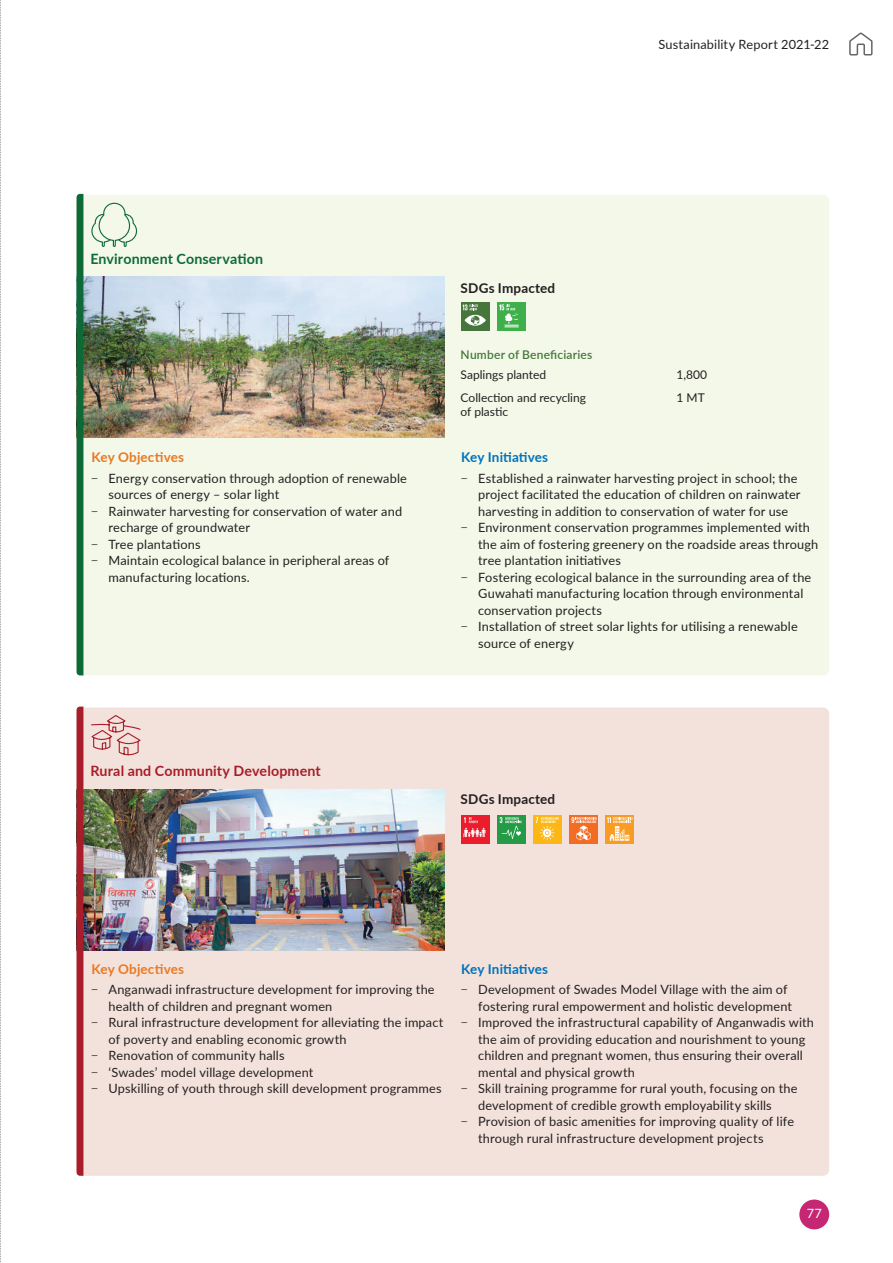
<style>
.page{position:relative;width:893px;height:1263px;background:#fff}
.page>*{position:absolute;margin:0;border:0;box-sizing:border-box;transform-origin:0 0}
.t1{font:700 14.25px "Lato";letter-spacing:.01em;color:#a81d2b}
.t2{font:700 14.25px "Lato";letter-spacing:.01em;color:#0d6a37}
.t3{font:700 13.5px "Lato";letter-spacing:.005em;color:#0072bc}
.t4{font:700 13.5px "Lato";letter-spacing:.01em;color:#e87924}
.t5{font:700 13.5px "Lato";letter-spacing:.015em;color:#231f20}
.t6{font:12.75px "Lato";letter-spacing:.01em;color:#231f20}
.t7{font:12.75px "Lato";color:#fff}
.t8{font:12px/22.6px "Lato";color:#231f20}
.t9{font:600 12px "Lato";letter-spacing:.015em;color:#46763b}
.s1{font-family:"Proxima Nova"}
</style>
<div class="page">
<svg style="left:849px;top:32px;width:24px;height:24px"></svg>
<div style="left:77px;top:195px;width:752px;height:480px;background:#f3f8e9;border-radius:6px"></div>
<img style="left:83px;top:276px;width:362px;height:162px">
<div style="left:77px;top:194px;width:6px;height:481px;background:#0d6a37"></div>
<div style="left:461px;top:302px;width:28px;height:29px;background:#46763b"></div>
<svg style="left:463px;top:304px;width:23px;height:22px"></svg>
<div style="left:497px;top:302px;width:29px;height:29px;background:#3eaf49"></div>
<svg style="left:499px;top:304px;width:20px;height:23px"></svg>
<div style="left:77px;top:707px;width:752px;height:469px;background:#f3e2db;border-radius:6px"></div>
<img style="left:83px;top:789px;width:361px;height:161px">
<div style="left:77px;top:706px;width:6px;height:470px;background:#a81d2b"></div>
<svg style="left:91px;top:202px;width:47px;height:45px"></svg>
<svg style="left:91px;top:715px;width:50px;height:41px"></svg>
<div style="left:461px;top:815px;width:28px;height:28px;background:#eb1c2c"></div>
<svg style="left:463px;top:817px;width:22px;height:20px"></svg>
<div style="left:497px;top:815px;width:28px;height:28px;background:#269b47"></div>
<svg style="left:500px;top:817px;width:22px;height:22px"></svg>
<div style="left:533px;top:815px;width:28px;height:28px;background:#fcb615"></div>
<svg style="left:536px;top:817px;width:23px;height:23px"></svg>
<div style="left:605px;top:815px;width:29px;height:28px;background:#f89c24"></div>
<svg style="left:607px;top:817px;width:26px;height:24px"></svg>
<div style="left:569px;top:815px;width:29px;height:28px;background:#f36c24"></div>
<svg style="left:571px;top:817px;width:26px;height:23px"></svg>
<svg style="left:0;top:0;width:1px;height:1263px"></svg>
<div style="left:799px;top:1199px;width:30px;height:30px;background:#c52772;border-radius:50%"></div>
<p class="t6" style="left:658px;top:35px;width:172px">Sustainability Report 2021-22</p>
<p class="t2" style="left:90px;top:248px;width:174px">Environment Conservation</p>
<p class="t4" style="left:91px;top:447px;width:94px">Key Objectives</p>
<p class="t6" style="left:91px;top:469px;width:317px"><span class="s1">−</span> Energy conservation through adoption of renewable</p>
<p class="t6" style="left:108px;top:485px;width:172px">sources of energy – solar light</p>
<p class="t6" style="left:91px;top:502px;width:312px"><span class="s1">−</span> Rainwater harvesting for conservation of water and</p>
<p class="t6" style="left:108px;top:518px;width:143px">recharge of groundwater</p>
<p class="t6" style="left:91px;top:535px;width:111px"><span class="s1">−</span> Tree plantations</p>
<p class="t6" style="left:91px;top:551px;width:299px"><span class="s1">−</span> Maintain ecological balance in peripheral areas of</p>
<p class="t6" style="left:108px;top:568px;width:143px">manufacturing locations.</p>
<p class="t1" style="left:90px;top:760px;width:232px">Rural and Community Development</p>
<p class="t5" style="left:461px;top:278px;width:96px">SDGs Impacted</p>
<p class="t9" style="left:461px;top:346px;width:133px">Number of Beneficiaries</p>
<p class="t8" style="left:461px;top:363px;width:127px">Saplings planted<br>Collection and recycling</p>
<p class="t8" style="left:461px;top:400px;width:49px">of plastic</p>
<p class="t8" style="left:677px;top:363px;width:32px">1,800<br>1 MT</p>
<p class="t3" style="left:461px;top:447px;width:89px">Key Initiatives</p>
<p class="t6" style="left:461px;top:469px;width:338px"><span class="s1">−</span> Established a rainwater harvesting project in school; the</p>
<p class="t6" style="left:478px;top:485px;width:324px">project facilitated the education of children on rainwater</p>
<p class="t6" style="left:478px;top:502px;width:312px">harvesting in addition to conservation of water for use</p>
<p class="t6" style="left:461px;top:518px;width:350px"><span class="s1">−</span> Environment conservation programmes implemented with</p>
<p class="t6" style="left:478px;top:535px;width:342px">the aim of fostering greenery on the roadside areas through</p>
<p class="t6" style="left:478px;top:551px;width:144px">tree plantation initiatives</p>
<p class="t6" style="left:461px;top:568px;width:352px"><span class="s1">−</span> Fostering ecological balance in the surrounding area of the</p>
<p class="t6" style="left:478px;top:584px;width:327px">Guwahati manufacturing location through environmental</p>
<p class="t6" style="left:478px;top:601px;width:126px">conservation projects</p>
<p class="t6" style="left:461px;top:617px;width:338px"><span class="s1">−</span> Installation of street solar lights for utilising a renewable</p>
<p class="t6" style="left:478px;top:634px;width:97px">source of energy</p>
<p class="t5" style="left:461px;top:790px;width:96px">SDGs Impacted</p>
<p class="t4" style="left:91px;top:959px;width:94px">Key Objectives</p>
<p class="t6" style="left:91px;top:980px;width:345px"><span class="s1">−</span> Anganwadi infrastructure development for improving the</p>
<p class="t6" style="left:108px;top:997px;width:225px">health of children and pregnant women</p>
<p class="t6" style="left:91px;top:1013px;width:354px"><span class="s1">−</span> Rural infrastructure development for alleviating the impact</p>
<p class="t6" style="left:108px;top:1030px;width:240px">of poverty and enabling economic growth</p>
<p class="t6" style="left:91px;top:1046px;width:195px"><span class="s1">−</span> Renovation of community halls</p>
<p class="t6" style="left:91px;top:1063px;width:224px"><span class="s1">−</span> ‘Swades’ model village development</p>
<p class="t6" style="left:91px;top:1079px;width:352px"><span class="s1">−</span> Upskilling of youth through skill development programmes</p>
<p class="t3" style="left:461px;top:959px;width:89px">Key Initiatives</p>
<p class="t6" style="left:461px;top:980px;width:328px"><span class="s1">−</span> Development of Swades Model Village with the aim of</p>
<p class="t6" style="left:478px;top:997px;width:315px">fostering rural empowerment and holistic development</p>
<p class="t6" style="left:461px;top:1013px;width:354px"><span class="s1">−</span> Improved the infrastructural capability of Anganwadis with</p>
<p class="t6" style="left:478px;top:1030px;width:329px">the aim of providing education and nourishment to young</p>
<p class="t6" style="left:478px;top:1046px;width:326px">children and pregnant women, thus ensuring their overall</p>
<p class="t6" style="left:478px;top:1063px;width:158px">mental and physical growth</p>
<p class="t6" style="left:461px;top:1079px;width:338px"><span class="s1">−</span> Skill training programme for rural youth, focusing on the</p>
<p class="t6" style="left:478px;top:1096px;width:295px">development of credible growth employability skills</p>
<p class="t6" style="left:461px;top:1112px;width:335px"><span class="s1">−</span> Provision of basic amenities for improving quality of life</p>
<p class="t6" style="left:478px;top:1129px;width:287px">through rural infrastructure development projects</p>
<p class="t7" style="left:807px;top:1204px;width:16px">77</p>
</div>
